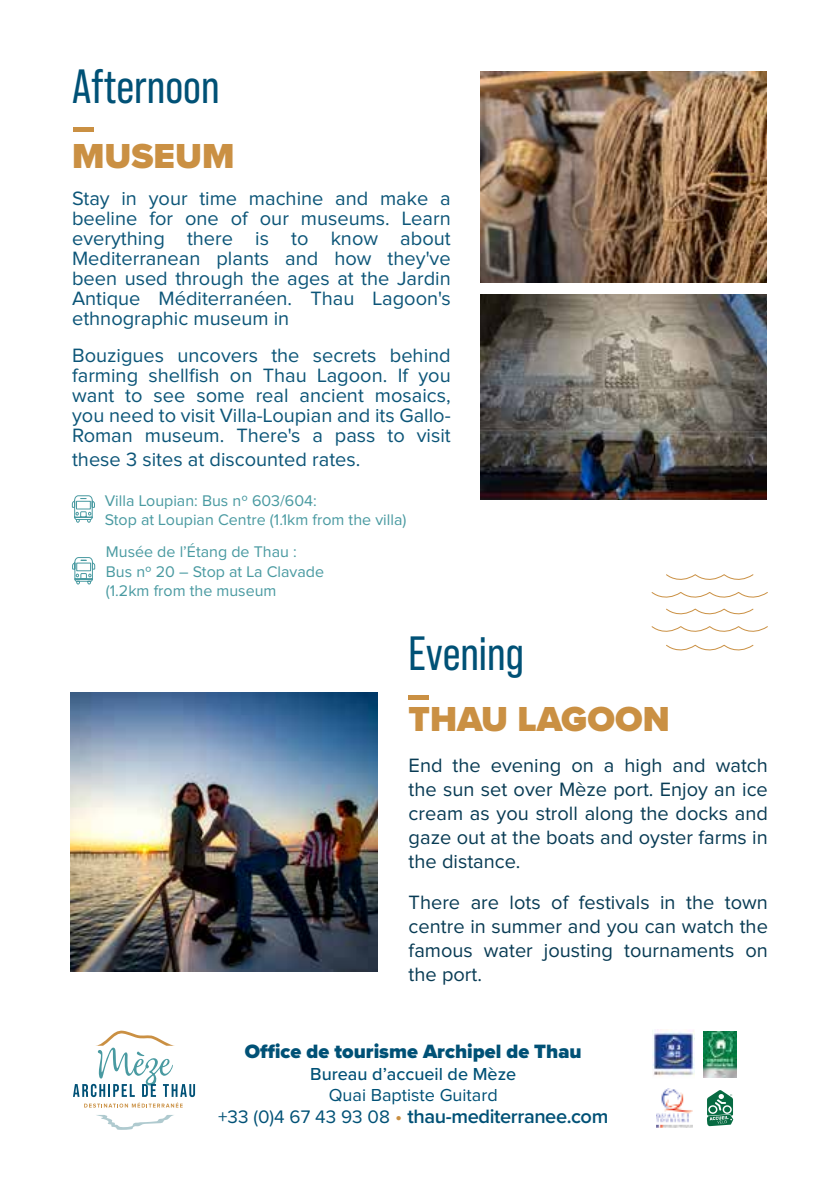
<style>
.page{position:relative;width:840px;height:1191px;background:#fff}
.page>*{position:absolute;margin:0;border:0;box-sizing:border-box;transform-origin:0 0}
.t1{font:48px "Bebas Neue Pro";color:#005176}
.t2{font:900 36px "Proxima Nova";color:#ca9043}
.t3{font:20px/20px "Proxima Nova";color:#0c5578;text-align:justify}
.t4{font:20px/24px "Proxima Nova";color:#083b54;text-align:justify}
.t5{font:600 20px "Proxima Nova";letter-spacing:-.02em;color:#005176}
.t6{font:900 20px "Proxima Nova";color:#005176}
.t7{font:500 18px "Proxima Nova";color:#005176}
.t8{font:18px "Proxima Nova";color:#005176}
.t9{font:16px/19.2px "Proxima Nova";color:#499aa1}
.s1{font-weight:400;font-size:18.8px}
.s2{font-weight:400;color:#ca9043}
</style>
<div class="page">
<img style="left:70px;top:692px;width:308px;height:279px">
<img style="left:480px;top:295px;width:286px;height:204px">
<div style="left:408px;top:695px;width:21px;height:5px;background:#ca9043"></div>
<hr style="left:73px;top:128px;width:20px;height:4px;background:#ca9043">
<img style="left:480px;top:71px;width:286px;height:211px">
<svg style="left:72px;top:557px;width:24px;height:28px"></svg>
<svg style="left:71px;top:495px;width:24px;height:28px"></svg>
<svg style="left:651px;top:574px;width:117px;height:77px"></svg>
<svg style="left:96px;top:1115px;width:78px;height:15px"></svg>
<svg style="left:73px;top:1030px;width:122px;height:77px"></svg>
<img style="left:656px;top:1088px;width:36px;height:39px">
<svg style="left:706px;top:1090px;width:26px;height:36px"></svg>
<img style="left:703px;top:1031px;width:33px;height:46px">
<img style="left:652px;top:1029px;width:42px;height:47px">
<h1 class="t1" style="left:72px;top:59px;width:149px">Afternoon</h1>
<h2 class="t2" style="left:72px;top:129px;width:164px">MUSEUM</h2>
<p class="t3" style="left:72px;top:189px;width:380px">Stay in your time machine and make a beeline for one of our museums. Learn everything there is to know about Mediterranean plants and how they've been used through the ages at the Jardin Antique Méditerranéen. Thau Lagoon's ethnographic museum in</p>
<p class="t3" style="left:72px;top:346px;width:380px">Bouzigues uncovers the secrets behind farming shellfish on Thau Lagoon. If you want to see some real ancient mosaics, you need to visit Villa-Loupian and its Gallo-Roman museum. There's a pass to visit</p>
<p class="t3" style="left:72px;top:450px;width:290px">these 3 sites at discounted rates.</p>
<p class="t9" style="left:105px;top:492px;width:303px">Villa Loupian: Bus nº 603/604:<br>Stop at Loupian Centre (1.1km from the villa)</p>
<p class="t9" style="left:106px;top:543px;width:220px">Musée de l’Étang de Thau :<br>Bus nº 20 – Stop at La Clavade (1.2km from the museum</p>
<h1 class="t1" style="left:408px;top:627px;width:117px">Evening</h1>
<h2 class="t2" style="left:408px;top:692px;width:262px">THAU LAGOON</h2>
<p class="t4" style="left:408px;top:754px;width:360px">End the evening on a high and watch the sun set over Mèze port. Enjoy an ice cream as you stroll along the docks and gaze out at the boats and oyster farms in the distance.</p>
<p class="t4" style="left:408px;top:891px;width:360px">There are lots of festivals in the town centre in summer and you can watch the famous water jousting tournaments on the port.</p>
<p class="t6" style="left:245px;top:1036px;width:338px">Office de tourisme Archipel de Thau</p>
<p class="t7" style="left:310px;top:1060px;width:207px">Bureau d’accueil de Mèze</p>
<p class="t8" style="left:328px;top:1086px;width:170px">Quai Baptiste Guitard</p>
<p class="t5" style="left:218px;top:1101px;width:391px"><span class="s1">+33 (0)4 67 43 93 08</span> <span class="s2">•</span> thau-mediterranee.com</p>
</div>
